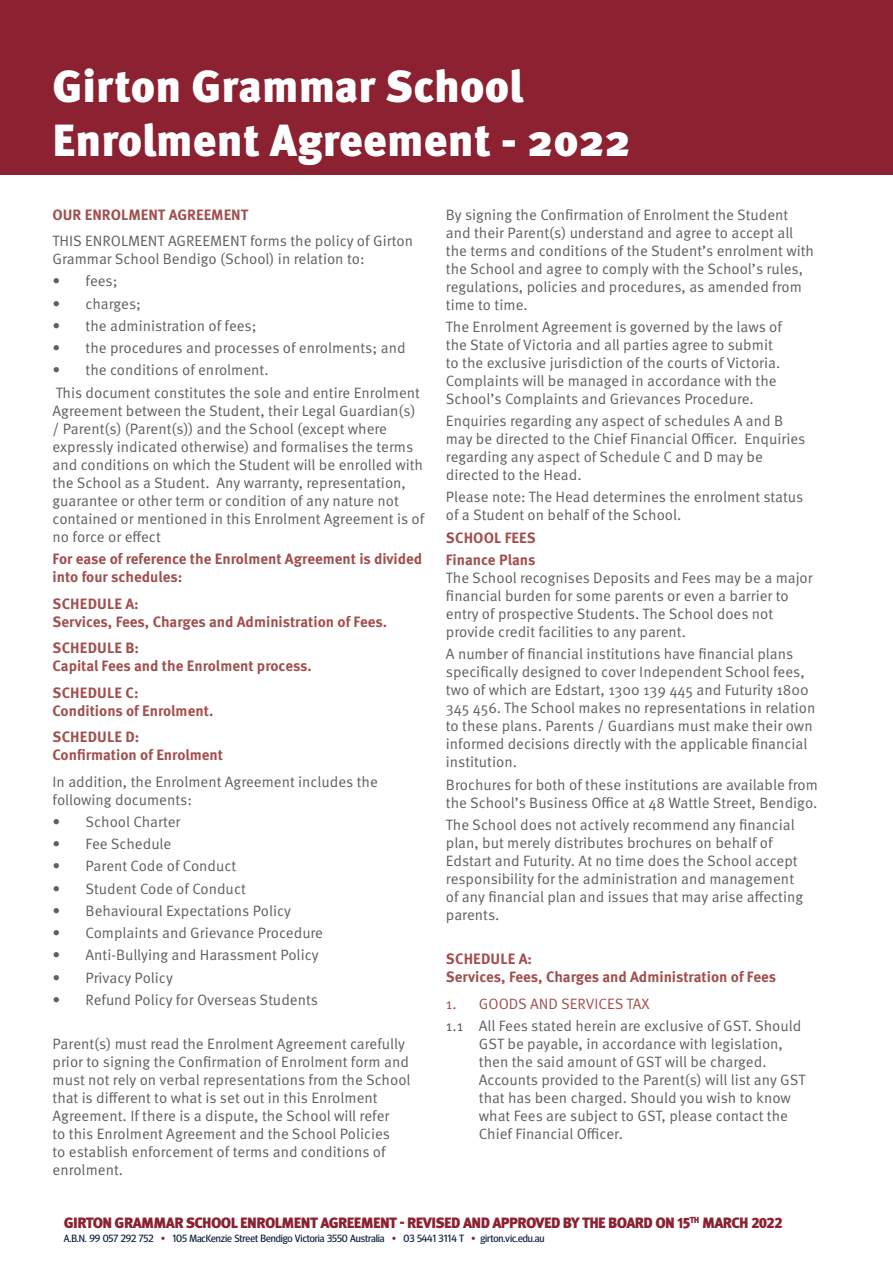
<style>
.page{position:relative;width:893px;height:1263px;background:#fff}
.page>*{position:absolute;margin:0;border:0;box-sizing:border-box;transform-origin:0 0}
.t1{font:900 45px/54px "Meta Pro";color:#fff}
.t2{font:15px/18px "Meta Pro Norm";color:#5f5f62}
.t3{font:700 15px/18px "Meta Pro";color:#a04f4e}
.t4{font:900 15px "Meta Pro";letter-spacing:-.04em;color:#8b2131}
.t5{font:15px "Meta Pro Norm";color:#a04f4e}
.t6{font:10.5px "Meta Headline Pro";letter-spacing:-.01em;color:#091d3e}
.s1{font-family:"Meta Pro";font-weight:700;color:#a04f4e}
.s2{color:#8b2131}
</style>
<div class="page">
<div style="left:0;top:0;width:893px;height:174px;background:#8b2131"></div>
<p class="t1" style="left:53px;top:57px;width:580px">Girton Grammar School<br>Enrolment Agreement - 2022</p>
<p class="t3" style="left:53px;top:204px;width:197px">OUR ENROLMENT AGREEMENT</p>
<p class="t2" style="left:53px;top:231px;width:362px">THIS ENROLMENT AGREEMENT forms the policy of Girton<br>Grammar School Bendigo (School) in relation to:</p>
<p class="t2" style="left:53px;top:271px;width:67px">• fees;</p>
<p class="t2" style="left:53px;top:294px;width:90px">• charges;</p>
<p class="t2" style="left:53px;top:316px;width:206px">• the administration of fees;</p>
<p class="t2" style="left:53px;top:338px;width:354px">• the procedures and processes of enrolments; and</p>
<p class="t2" style="left:53px;top:360px;width:218px">• the conditions of enrolment.</p>
<p class="t2" style="left:53px;top:383px;width:373px">This document constitutes the sole and entire Enrolment Agreement between the Student, their Legal Guardian(s) / Parent(s) (Parent(s)) and the School (except where expressly indicated otherwise) and formalises the terms and conditions on which the Student will be enrolled with the School as a Student. Any warranty, representation, guarantee or other term or condition of any nature not contained or mentioned in this Enrolment Agreement is of no force or effect</p>
<p class="t3" style="left:53px;top:549px;width:371px">For ease of reference the Enrolment Agreement is divided into four schedules:</p>
<p class="t3" style="left:53px;top:593px;width:336px">SCHEDULE A:<br>Services, Fees, Charges and Administration of Fees.</p>
<p class="t3" style="left:53px;top:638px;width:261px">SCHEDULE B:<br>Capital Fees and the Enrolment process.</p>
<p class="t3" style="left:53px;top:682px;width:162px">SCHEDULE C:<br>Conditions of Enrolment.</p>
<p class="t3" style="left:53px;top:727px;width:172px">SCHEDULE D:<br>Confirmation of Enrolment</p>
<p class="t2" style="left:53px;top:771px;width:327px">In addition, the Enrolment Agreement includes the following documents:</p>
<p class="t2" style="left:53px;top:812px;width:129px">• School Charter</p>
<p class="t2" style="left:53px;top:834px;width:120px">• Fee Schedule</p>
<p class="t2" style="left:53px;top:856px;width:185px">• Parent Code of Conduct</p>
<p class="t2" style="left:53px;top:878px;width:195px">• Student Code of Conduct</p>
<p class="t2" style="left:53px;top:901px;width:240px">• Behavioural Expectations Policy</p>
<p class="t2" style="left:53px;top:923px;width:272px">• Complaints and Grievance Procedure</p>
<p class="t2" style="left:53px;top:945px;width:268px">• Anti-Bullying and Harassment Policy</p>
<p class="t2" style="left:53px;top:967px;width:122px">• Privacy Policy</p>
<p class="t2" style="left:53px;top:990px;width:267px">• Refund Policy for Overseas Students</p>
<p class="t2" style="left:53px;top:1034px;width:360px">Parent(s) must read the Enrolment Agreement carefully prior to signing the Confirmation of Enrolment form and must not rely on verbal representations from the School that is different to what is set out in this Enrolment Agreement. If there is a dispute, the School will refer<br>to this Enrolment Agreement and the School Policies<br>to establish enforcement of terms and conditions of enrolment.</p>
<p class="t2" style="left:446px;top:204px;width:370px">By signing the Confirmation of Enrolment the Student and their Parent(s) understand and agree to accept all the terms and conditions of the Student’s enrolment with the School and agree to comply with the School’s rules, regulations, policies and procedures, as amended from time to time.</p>
<p class="t2" style="left:446px;top:317px;width:338px">The Enrolment Agreement is governed by the laws of the State of Victoria and all parties agree to submit to the exclusive jurisdiction of the courts of Victoria.<br>Complaints will be managed in accordance with the School’s Complaints and Grievances Procedure.</p>
<p class="t2" style="left:446px;top:411px;width:361px">Enquiries regarding any aspect of schedules A and B may be directed to the Chief Financial Officer. Enquiries regarding any aspect of Schedule C and D may be directed to the Head.</p>
<p class="t2" style="left:446px;top:487px;width:359px">Please note: The Head determines the enrolment status of a Student on behalf of the School.</p>
<p class="t3" style="left:446px;top:527px;width:91px">SCHOOL FEES</p>
<p class="t2" style="left:446px;top:550px;width:368px"><span class="s1">Finance Plans<br></span>The School recognises Deposits and Fees may be a major financial burden for some parents or even a barrier to entry of prospective Students. The School does not provide credit facilities to any parent.</p>
<p class="t2" style="left:446px;top:644px;width:371px">A number of financial institutions have financial plans specifically designed to cover Independent School fees, two of which are Edstart, 1300 139 445 and Futurity 1800<br>345 456. The School makes no representations in relation to these plans. Parents / Guardians must make their own informed decisions directly with the applicable financial institution.</p>
<p class="t2" style="left:446px;top:774px;width:373px">Brochures for both of these institutions are available from the School’s Business Office at 48 Wattle Street, Bendigo.</p>
<p class="t2" style="left:446px;top:815px;width:359px">The School does not actively recommend any financial plan, but merely distributes brochures on behalf of Edstart and Futurity. At no time does the School accept responsibility for the administration and management of any financial plan and issues that may arise affecting parents.</p>
<p class="t3" style="left:446px;top:949px;width:332px">SCHEDULE A:<br>Services, Fees, Charges and Administration of Fees</p>
<p class="t5" style="left:446px;top:992px;width:205px">1. GOODS AND SERVICES TAX</p>
<p class="t2" style="left:479px;top:1016px;width:328px;text-indent:-33px">1.1 All Fees stated herein are exclusive of GST. Should GST be payable, in accordance with legislation, then the said amount of GST will be charged.<br>Accounts provided to the Parent(s) will list any GST that has been charged. Should you wish to know what Fees are subject to GST, please contact the Chief Financial Officer.</p>
<p class="t4" style="left:64px;top:1210px;width:720px">GIRTON GRAMMAR SCHOOL ENROLMENT AGREEMENT - REVISED AND APPROVED BY THE BOARD ON 15<sup>TH</sup> MARCH 2022</p>
<p class="t6" style="left:64px;top:1230px;width:482px">A.B.N. 99 057 292 752 <span class="s2">•</span> 105 MacKenzie Street Bendigo Victoria 3550 Australia <span class="s2">•</span> 03 5441 3114 T <span class="s2">•</span> girton.vic.edu.au</p>
</div>
